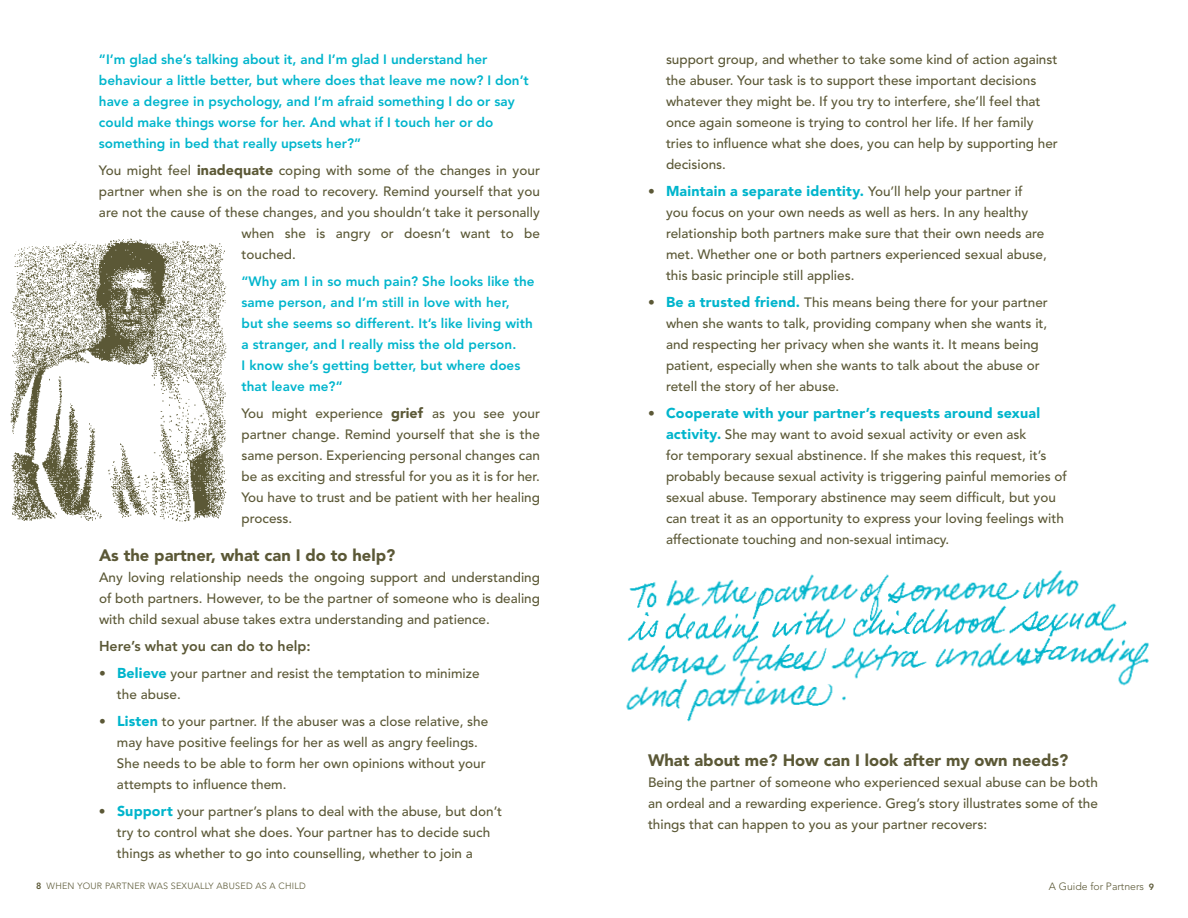
<style>
.page{position:relative;width:1188px;height:918px;background:#fff}
.page>*{position:absolute;margin:0;border:0;box-sizing:border-box;transform-origin:0 0}
.t1{font:900 16.5px "Avenir";color:#5b5836}
.t2{font:900 14.25px "Avenir";letter-spacing:.015em;color:#00b5cc}
.t3{font:800 14.25px "Avenir";color:#5b5836}
.t4{font:500 13.5px/21px "Avenir";color:#5b5836}
.t5{font:800 13.5px/21px "Avenir";color:#00b5cc}
.t6{font:300 10.5px "Avenir";color:#5b5836}
.t7{font:300 9px "Avenir";letter-spacing:.025em;color:#5b5836}
.s1{font-weight:900;font-size:14.25px}
.s2{font-weight:900}
.s3{font-weight:900;font-size:14.25px;color:#00b5cc}
.s4{font-size:13.5px;color:#5b5836}
.s5{font-weight:500;font-size:13.5px;color:#5b5836}
.s6{font-weight:800}
.s7{font-weight:800;font-size:9px}
</style>
<div class="page">
<img style="left:10px;top:238px;width:217px;height:284px">
<img style="left:626px;top:570px;width:523px;height:152px">
<p class="t5" style="left:99px;top:50px;width:431px">“I’m glad she’s talking about it, and I’m glad I understand her behaviour a little better, but where does that leave me now? I don’t have a degree in psychology, and I’m afraid something I do or say could make things worse for her. And what if I touch her or do something in bed that really upsets her?”</p>
<p class="t4" style="left:99px;top:161px;width:443px">You might feel <span class="s1">inadequate</span> coping with some of the changes in your</p>
<p class="t4" style="left:99px;top:182px;width:443px">partner when she is on the road to recovery. Remind yourself that you</p>
<p class="t4" style="left:99px;top:203px;width:443px">are not the cause of these changes, and you shouldn’t take it personally</p>
<p class="t4" style="left:242px;top:224px;width:300px">when she is angry or doesn’t want to be</p>
<p class="t4" style="left:242px;top:245px;width:56px">touched.</p>
<p class="t5" style="left:242px;top:272px;width:295px">“Why am I in so much pain? She looks like the same person, and I’m still in love with her, but she seems so different. It’s like living with a stranger, and I really miss the old person.<br>I know she’s getting better, but where does that leave me?”</p>
<p class="t4" style="left:242px;top:404px;width:300px;text-align:justify">You might experience <span class="s1">grief</span> as you see your partner change. Remind yourself that she is the same person. Experiencing personal changes can be as exciting and stressful for you as it is for her.<br>You have to trust and be patient with her healing process.</p>
<p class="t1" style="left:99px;top:548px;width:298px">As the partner, what can I do to help?</p>
<p class="t4" style="left:99px;top:568px;width:442px;text-align:justify">Any loving relationship needs the ongoing support and understanding of both partners. However, to be the partner of someone who is dealing with child sexual abuse takes extra understanding and patience.</p>
<p class="t3" style="left:99px;top:640px;width:213px">Here’s what you can do to help:</p>
<p class="t4" style="left:117px;top:664px;width:364px;text-indent:-18px"><span class="s2">•</span> <span class="s3">Believe</span> your partner and resist the temptation to minimize the abuse.</p>
<p class="t4" style="left:117px;top:712px;width:373px;text-indent:-18px"><span class="s2">•</span> <span class="s3">Listen</span> to your partner. If the abuser was a close relative, she may have positive feelings for her as well as angry feelings.<br>She needs to be able to form her own opinions without your attempts to influence them.</p>
<p class="t4" style="left:117px;top:802px;width:387px;text-indent:-18px"><span class="s2">•</span> <span class="s3">Support</span> your partner’s plans to deal with the abuse, but don’t try to control what she does. Your partner has to decide such things as whether to go into counselling, whether to join a</p>
<p class="t4" style="left:666px;top:51px;width:393px">support group, and whether to take some kind of action against the abuser. Your task is to support these important decisions whatever they might be. If you try to interfere, she’ll feel that once again someone is trying to control her life. If her family tries to influence what she does, you can help by supporting her decisions.</p>
<p class="t2" style="left:648px;top:186px;width:376px"><span class="s4">•</span> Maintain a separate identity. <span class="s5">You’ll help your partner if</span></p>
<p class="t4" style="left:666px;top:204px;width:382px">you focus on your own needs as well as hers. In any healthy relationship both partners make sure that their own needs are met. Whether one or both partners experienced sexual abuse, this basic principle still applies.</p>
<p class="t4" style="left:666px;top:294px;width:383px;text-indent:-18px"><span class="s2">•</span> <span class="s3">Be a trusted friend.</span> This means being there for your partner when she wants to talk, providing company when she wants it, and respecting her privacy when she wants it. It means being patient, especially when she wants to talk about the abuse or retell the story of her abuse.</p>
<p class="t2" style="left:648px;top:408px;width:394px"><span class="s4">•</span> Cooperate with your partner’s requests around sexual</p>
<p class="t4" style="left:666px;top:426px;width:403px"><span class="s3">activity.</span> She may want to avoid sexual activity or even ask<br>for temporary sexual abstinence. If she makes this request, it’s probably because sexual activity is triggering painful memories of sexual abuse. Temporary abstinence may seem difficult, but you can treat it as an opportunity to express your loving feelings with affectionate touching and non-sexual intimacy.</p>
<p class="t1" style="left:648px;top:754px;width:422px">What about me? How can I look after my own needs?</p>
<p class="t4" style="left:648px;top:774px;width:452px;text-align:justify">Being the partner of someone who experienced sexual abuse can be both an ordeal and a rewarding experience. Greg’s story illustrates some of the things that can happen to you as your partner recovers:</p>
<p class="t7" style="left:36px;top:882px;width:271px"><span class="s6">8</span> WHEN YOUR PARTNER WAS SEXUALLY ABUSED AS A CHILD</p>
<p class="t6" style="left:1049px;top:882px;width:107px">A Guide for Partners <span class="s7">9</span></p>
</div>
